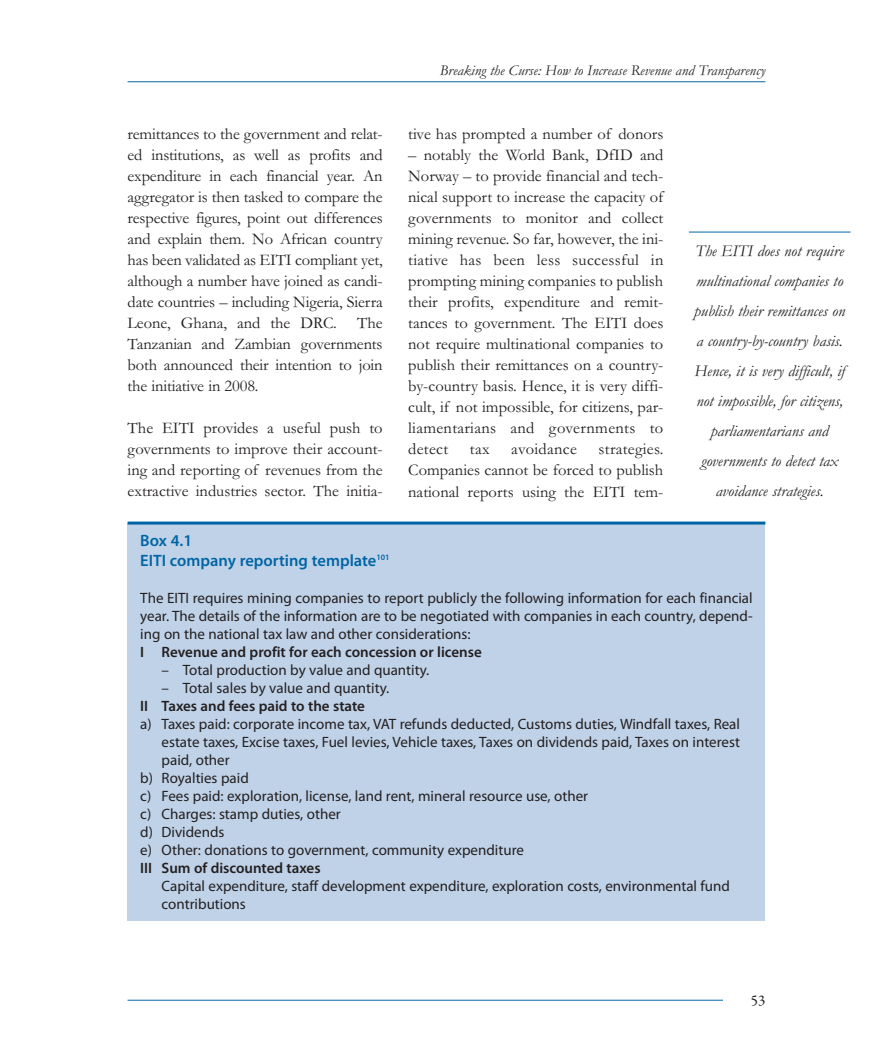
<style>
.page{position:relative;width:893px;height:1063px;background:#fff}
.page>*{position:absolute;margin:0;border:0;box-sizing:border-box;transform-origin:0 0}
.t1{font:16.5px/21px "Garamond";color:#231f20;text-align:justify}
.t2{font:italic 16.5px/30px "Garamond";color:#231f20;text-align:center}
.t3{font:600 16.5px/19.8px "Myriad Pro";color:#0065a4}
.t4{font:16.5px "Garamond";letter-spacing:.02em;color:#231f20}
.t5{font:15px/18px "Myriad Pro";color:#231f20;text-align:justify}
.t6{font:600 15px "Myriad Pro";color:#231f20}
.t7{font:italic 15px "Garamond";color:#231f20}
.t8{font:15px "Garamond Premr Pro";color:#231f20}
</style>
<div class="page">
<hr style="left:128px;top:81px;width:637px;height:1px;background:#0065a4">
<hr style="left:128px;top:1000px;width:637px;height:1px;background:#0065a4">
<div style="left:723px;top:994px;width:42px;height:29px;background:#fff"></div>
<div style="left:128px;top:523px;width:637px;height:398px;background:#c0d2e8"></div>
<hr style="left:689px;top:232px;width:161px;height:1px;background:#0065a4">
<hr style="left:128px;top:522px;width:637px;height:3px;background:#0065a4">
<p class="t1" style="left:128px;top:126px;width:257px">remittances to the government and relat&shy;ed institutions, as well as profits and expenditure in each financial year. An aggregator is then tasked to compare the respective figures, point out differences and explain them. No African country has been validated as EITI compliant yet, although a number have joined as candi&shy;date countries – including Nigeria, Sierra Leone, Ghana, and the DRC. The Tanzanian and Zambian governments both announced their intention to join the initiative in 2008.</p>
<p class="t1" style="left:128px;top:420px;width:257px">The EITI provides a useful push to governments to improve their account&shy;ing and reporting of revenues from the extractive industries sector. The initia-</p>
<p class="t7" style="left:440px;top:65px;width:327px">Breaking the Curse: How to Increase Revenue and Transparency</p>
<p class="t1" style="left:408px;top:126px;width:257px">tive has prompted a number of donors</p>
<p class="t1" style="left:408px;top:147px;width:257px">– notably the World Bank, DfID and Norway – to provide financial and tech&shy;nical support to increase the capacity of governments to monitor and collect mining revenue. So far, however, the ini&shy;tiative has been less successful in prompting mining companies to publish their profits, expenditure and remit&shy;tances to government. The EITI does not require multinational companies to publish their remittances on a country&shy;by-country basis. Hence, it is very diffi&shy;cult, if not impossible, for citizens, par&shy;liamentarians and governments to detect</p>
<p class="t1" style="left:470px;top:441px;width:21px">tax</p>
<p class="t4" style="left:511px;top:444px;width:67px">avoidance</p>
<p class="t1" style="left:408px;top:441px;width:257px;text-indent:190px">strategies.<br>Companies cannot be forced to publish national reports using the EITI tem-</p>
<p class="t2" style="left:694px;top:237px;width:152px">The EITI does not require multinational companies to publish their remittances on a country-by-country basis.<br>Hence, it is very difficult, if not impossible, for citizens, parliamentarians and governments to detect tax avoidance strategies.</p>
<p class="t3" style="left:140px;top:532px;width:251px">Box 4.1<br>EITI company reporting template<sup>101</sup></p>
<p class="t5" style="left:140px;top:590px;width:614px">The EITI requires mining companies to report publicly the following information for each financial year. The details of the information are to be negotiated with companies in each country, depend&shy;ing on the national tax law and other considerations:</p>
<p class="t6" style="left:140px;top:646px;width:343px">I Revenue and profit for each concession or license</p>
<p class="t5" style="left:162px;top:662px;width:269px">– Total production by value and quantity.</p>
<p class="t5" style="left:162px;top:680px;width:229px">– Total sales by value and quantity.</p>
<p class="t6" style="left:140px;top:700px;width:226px">II Taxes and fees paid to the state</p>
<p class="t5" style="left:140px;top:716px;width:601px">a) Taxes paid: corporate income tax, VAT refunds deducted, Customs duties, Windfall taxes, Real</p>
<p class="t5" style="left:162px;top:734px;width:580px">estate taxes, Excise taxes, Fuel levies, Vehicle taxes, Taxes on dividends paid, Taxes on interest</p>
<p class="t5" style="left:162px;top:752px;width:70px">paid, other</p>
<p class="t5" style="left:140px;top:770px;width:110px">b) Royalties paid</p>
<p class="t5" style="left:140px;top:788px;width:449px">c) Fees paid: exploration, license, land rent, mineral resource use, other</p>
<p class="t5" style="left:140px;top:806px;width:202px">c) Charges: stamp duties, other</p>
<p class="t5" style="left:140px;top:824px;width:86px">d) Dividends</p>
<p class="t5" style="left:140px;top:842px;width:385px">e) Other: donations to government, community expenditure</p>
<p class="t6" style="left:140px;top:862px;width:182px">III Sum of discounted taxes</p>
<p class="t5" style="left:162px;top:878px;width:570px">Capital expenditure, staff development expenditure, exploration costs, environmental fund contributions</p>
<p class="t8" style="left:751px;top:994px;width:16px">53</p>
</div>
